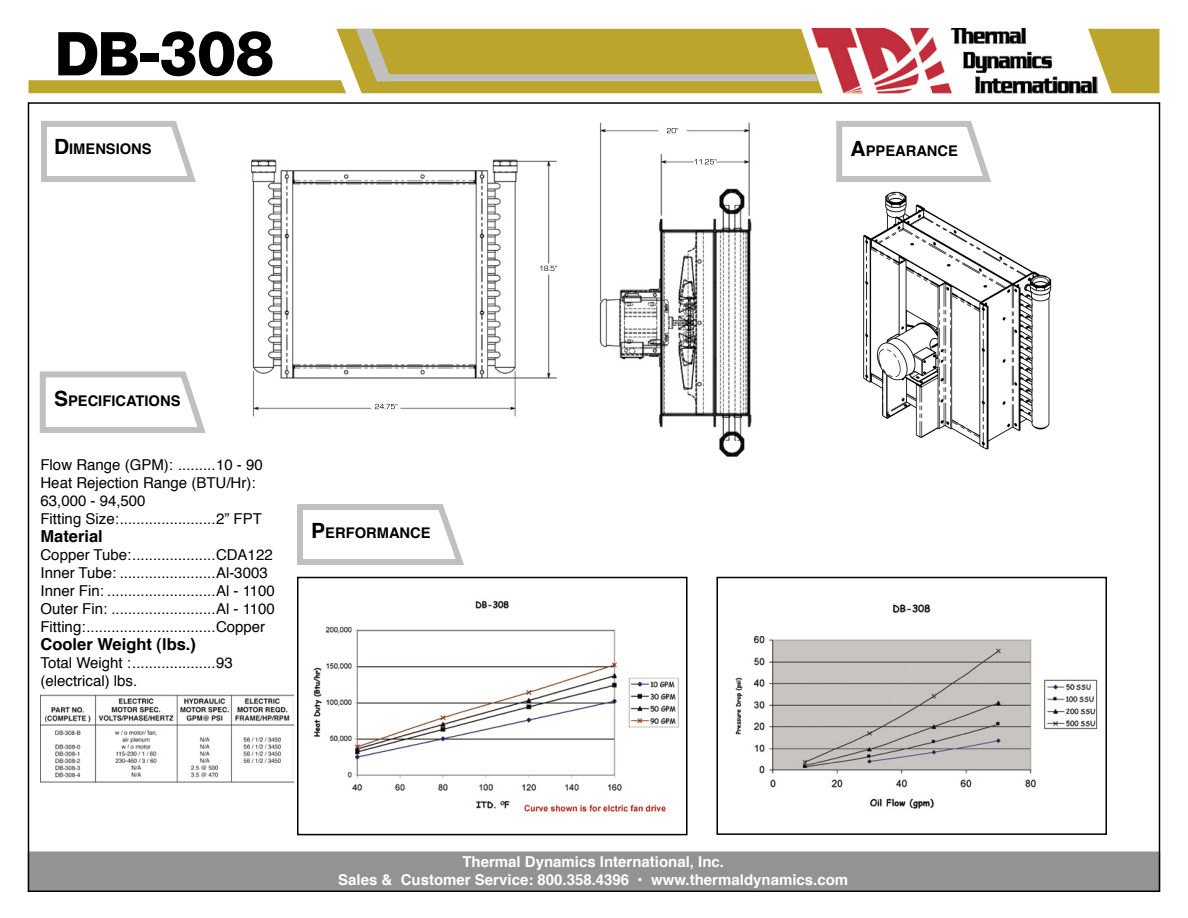
<style>
.page{position:relative;width:1188px;height:918px;background:#fff}
.page>*{position:absolute;margin:0;border:0;box-sizing:border-box;transform-origin:0 0}
.t1{font:700 60px "Heroic";color:#000}
.t2{font:700 16.5px "Helvetica";color:#000}
.t3{font:15px/18px "Helvetica";color:#000}
.t4{font:700 15px/18px "Helvetica";color:#fff;text-align:center}
.t5{font:700 14.7px "Helvetica";color:#000}
.s1{font-size:21px}
</style>
<div class="page">
<img style="left:811px;top:28px;width:287px;height:66px">
<svg style="left:1088px;top:29px;width:71px;height:64px;background:#c0ad48"></svg>
<div style="left:28px;top:852px;width:1131px;height:39px;background:#939393"></div>
<svg style="left:28px;top:29px;width:795px;height:64px"></svg>
<svg style="left:836px;top:121px;width:155px;height:61px"></svg>
<svg style="left:41px;top:121px;width:155px;height:61px"></svg>
<svg style="left:39px;top:371px;width:167px;height:62px"></svg>
<svg style="left:297px;top:504px;width:167px;height:61px"></svg>
<img style="left:41px;top:694px;width:252px;height:89px">
<div style="left:297px;top:577px;width:391px;height:258px;border:2px solid #000"></div>
<div style="left:716px;top:577px;width:391px;height:258px;border:2px solid #000"></div>
<img style="left:863px;top:191px;width:189px;height:259px">
<img style="left:251px;top:122px;width:501px;height:335px">
<img style="left:540px;top:266px;width:17px;height:5px">
<img style="left:375px;top:404px;width:22px;height:5px">
<img style="left:695px;top:159px;width:21px;height:5px">
<svg style="left:667px;top:128px;width:11px;height:5px"></svg>
<img style="left:313px;top:600px;width:366px;height:212px">
<img style="left:735px;top:604px;width:363px;height:205px">
<h1 class="t1" style="left:56px;top:25px;width:219px">DB-308</h1>
<p class="t5" style="left:54px;top:139px;width:99px"><span class="s1">D</span>IMENSIONS</p>
<p class="t5" style="left:851px;top:141px;width:109px"><span class="s1">A</span>PPEARANCE</p>
<p class="t5" style="left:54px;top:390px;width:128px"><span class="s1">S</span>PECIFICATIONS</p>
<p class="t3" style="left:41px;top:456px;width:224px">Flow Range (GPM): .........10 - 90<br>Heat Rejection Range (BTU/Hr):<br>63,000 - 94,500<br>Fitting Size: .......................2” FPT</p>
<p class="t2" style="left:41px;top:525px;width:64px">Material</p>
<p class="t3" style="left:41px;top:546px;width:236px">Copper Tube: ....................CDA122<br>Inner Tube: .......................Al-3003<br>Inner Fin: ..........................Al - 1100<br>Outer Fin: .........................Al - 1100<br>Fitting: ...............................Copper</p>
<p class="t2" style="left:41px;top:633px;width:157px">Cooler Weight (lbs.)</p>
<p class="t3" style="left:41px;top:654px;width:194px">Total Weight : ....................93 (electrical) lbs.</p>
<p class="t5" style="left:311px;top:522px;width:121px"><span class="s1">P</span>ERFORMANCE</p>
<p class="t4" style="left:338px;top:854px;width:511px">Thermal Dynamics International, Inc.<br>Sales &amp; Customer Service: 800.358.4396 • www.thermaldynamics.com</p>
</div>
